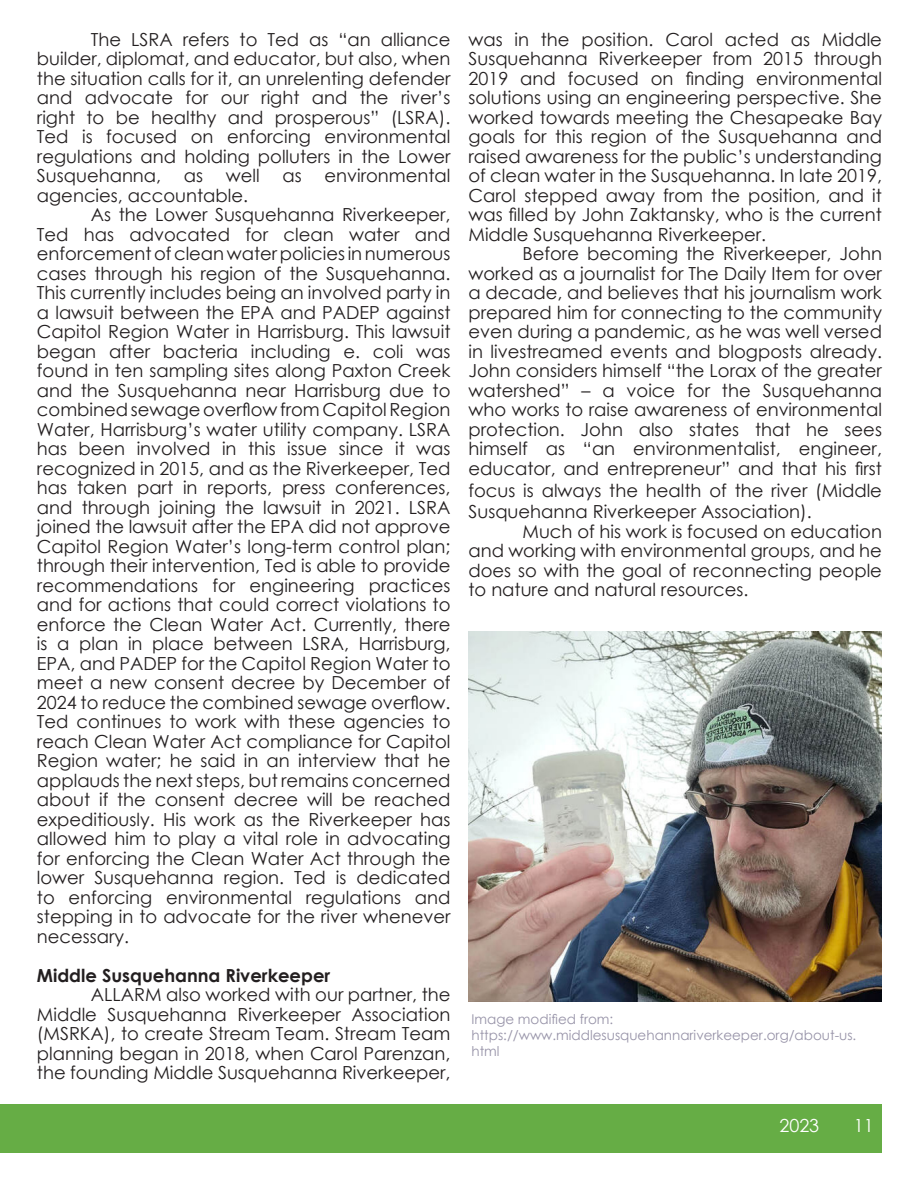
<style>
.page{position:relative;width:918px;height:1188px;background:#fff}
.page>*{position:absolute;margin:0;border:0;box-sizing:border-box;transform-origin:0 0}
.t1{font:18px/19.5px "Century Gothic";color:#231f20;text-align:justify}
.t2{font:700 18px "Century Gothic";color:#231f20}
.t3{font:18px "Century Gothic";color:#fff}
.t4{font:13.5px/16.2px "Century Gothic";color:#9793a8}
</style>
<div class="page">
<div style="left:0;top:1104px;width:882px;height:49px;background:#66ad45"></div>
<img style="left:468px;top:631px;width:414px;height:370px">
<p class="t1" style="left:37px;top:29px;width:415px;text-indent:54px">The LSRA refers to Ted as “an alliance builder, diplomat, and educator, but also, when the situation calls for it, an unrelenting defender and advocate for our right and the river’s right to be healthy and prosperous” (LSRA).<br>Ted is focused on enforcing environmental regulations and holding polluters in the Lower Susquehanna,</p>
<p class="t1" style="left:184px;top:166px;width:21px">as</p>
<p class="t1" style="left:226px;top:166px;width:35px">well</p>
<p class="t1" style="left:282px;top:166px;width:21px">as</p>
<p class="t1" style="left:324px;top:166px;width:127px">environmental</p>
<p class="t1" style="left:37px;top:185px;width:213px">agencies, accountable.</p>
<p class="t1" style="left:37px;top:205px;width:415px;text-indent:54px">As the Lower Susquehanna Riverkeeper, Ted has advocated for clean water and enforcement of clean water policies in numerous cases through his region of the Susquehanna.<br>This currently includes being an involved party in a lawsuit between the EPA and PADEP against Capitol Region Water in Harrisburg. This lawsuit began after bacteria including e. coli was found in ten sampling sites along Paxton Creek and the Susquehanna near Harrisburg due to combined sewage overflow from Capitol Region Water, Harrisburg’s water utility company. LSRA has been involved in this issue since it was recognized in 2015, and as the Riverkeeper, Ted has taken part in reports, press conferences, and through joining the lawsuit in 2021. LSRA joined the lawsuit after the EPA did not approve Capitol Region Water’s long-term control plan; through their intervention, Ted is able to provide recommendations for engineering practices and for actions that could correct violations to enforce the Clean Water Act. Currently, there is a plan in place between LSRA, Harrisburg, EPA, and PADEP for the Capitol Region Water to meet a new consent decree by December of 2024 to reduce the combined sewage overflow.<br>Ted continues to work with these agencies to reach Clean Water Act compliance for Capitol Region water; he said in an interview that he applauds the next steps, but remains concerned about if the consent decree will be reached expeditiously. His work as the Riverkeeper has allowed him to play a vital role in advocating for enforcing the Clean Water Act through the lower Susquehanna region. Ted is dedicated to enforcing environmental regulations and stepping in to advocate for the river whenever necessary.</p>
<p class="t2" style="left:37px;top:962px;width:295px">Middle Susquehanna Riverkeeper</p>
<p class="t1" style="left:37px;top:985px;width:415px;text-indent:54px">ALLARM also worked with our partner, the Middle Susquehanna Riverkeeper Association (MSRKA), to create Stream Team. Stream Team planning began in 2018, when Carol Parenzan, the founding Middle Susquehanna Riverkeeper,</p>
<p class="t1" style="left:468px;top:29px;width:415px">was in the position. Carol acted as Middle Susquehanna Riverkeeper from 2015 through 2019 and focused on finding environmental solutions using an engineering perspective. She worked towards meeting the Chesapeake Bay goals for this region of the Susquehanna and raised awareness for the public’s understanding of clean water in the Susquehanna. In late 2019, Carol stepped away from the position, and it was filled by John Zaktansky, who is the current Middle Susquehanna Riverkeeper.</p>
<p class="t1" style="left:468px;top:244px;width:415px;text-indent:54px">Before becoming the Riverkeeper, John worked as a journalist for The Daily Item for over a decade, and believes that his journalism work prepared him for connecting to the community even during a pandemic, as he was well versed in livestreamed events and blogposts already.<br>John considers himself “the Lorax of the greater watershed” – a voice for the Susquehanna who works to raise awareness of environmental protection. John also states that he sees himself as “an environmentalist, engineer, educator, and entrepreneur” and that his first</p>
<p class="t1" style="left:468px;top:479px;width:415px;line-height:21.6px">focus is always the health of the river (Middle<br>Susquehanna Riverkeeper Association).</p>
<p class="t1" style="left:468px;top:521px;width:415px;text-indent:54px">Much of his work is focused on education and working with environmental groups, and he does so with the goal of reconnecting people to nature and natural resources.</p>
<p class="t4" style="left:471px;top:1010px;width:386px">Image modified from: https://www.middlesusquehannariverkeeper.org/about-us. html</p>
<p class="t3" style="left:779px;top:1113px;width:41px">2023</p>
<p class="t3" style="left:854px;top:1113px;width:21px">11</p>
</div>
